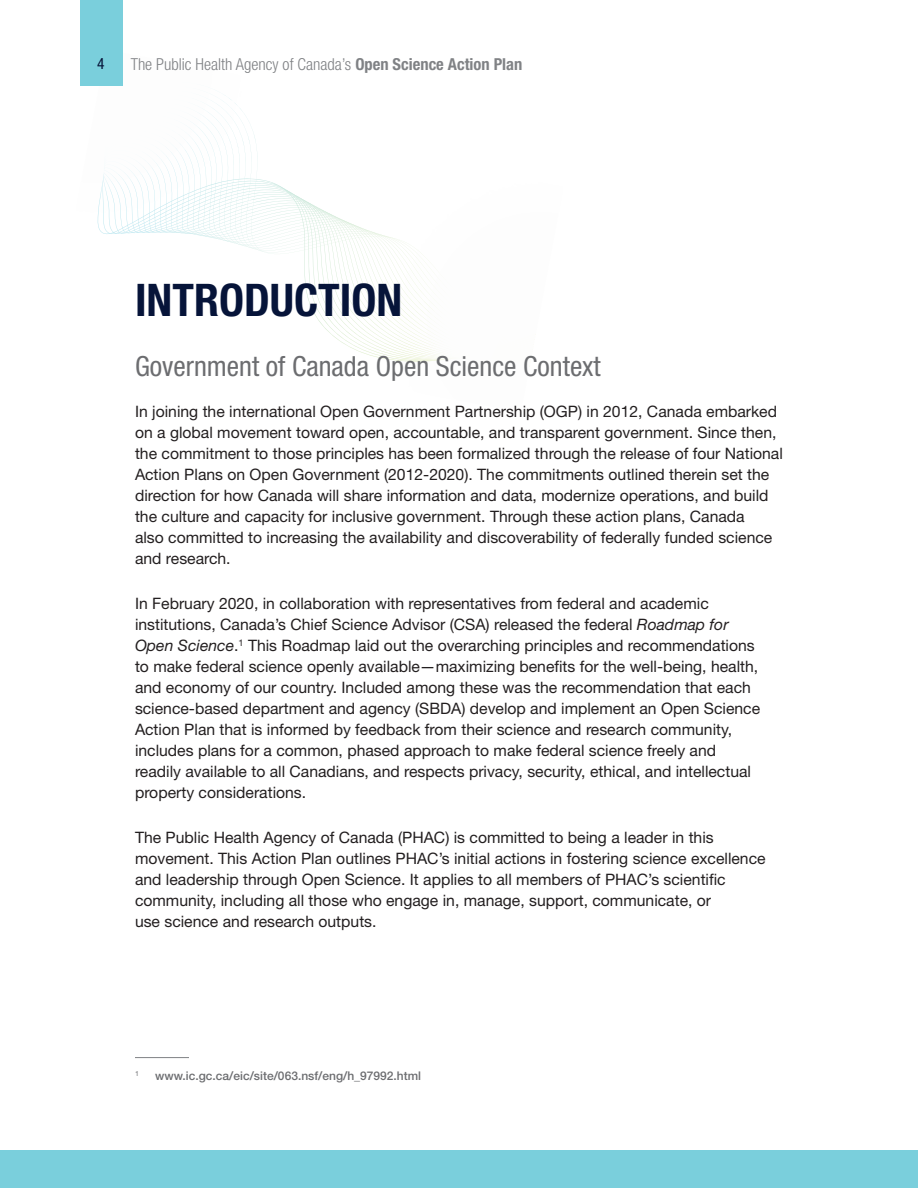
<style>
.page{position:relative;width:918px;height:1188px;background:#fff}
.page>*{position:absolute;margin:0;border:0;box-sizing:border-box;transform-origin:0 0}
.HD_1{font:700 condensed 45px "Helvetica Neue LT Std";color:#061439}
.HD_2{font:condensed 27.75px "Helvetica Neue LT Std";color:#6c6d70}
.t1{font:300 condensed 16.5px "Helvetica Neue LT Std";color:#808285}
.BODY{font:15.75px/21px "Helvetica Neue LT Std";color:#231f20}
.t2{font:condensed 15.45px "Helvetica Neue LT Std";color:#061439}
.Footnotes{font:500 12px "Helvetica Neue LT Std";color:#6c6d70}
.Footnotes-2{font:7.05px "Helvetica Neue LT Std";color:#6c6d70}
.s1{font-weight:700}
.s2{font-style:italic}
</style>
<div class="page">
<svg style="left:268px;top:181px;width:85px;height:168px"></svg>
<img style="left:353px;top:224px;width:177px;height:143px">
<img style="left:97px;top:95px;width:171px;height:158px">
<div style="left:80px;top:0;width:43px;height:86px;background:#7acfdc"></div>
<div style="left:0;top:1150px;width:918px;height:38px;background:#7acfdc"></div>
<hr style="left:135px;top:1057px;width:54px;height:1px;background:#808285">
<p class="t2" style="left:97px;top:55px;width:9px">4</p>
<p class="t1" style="left:131px;top:54px;width:393px">The Public Health Agency of Canada’s <span class="s1">Open Science Action Plan</span></p>
<p class="HD_1" style="left:135px;top:272px;width:269px">INTRODUCTION</p>
<p class="HD_2" style="left:135px;top:350px;width:467px">Government of Canada Open Science Context</p>
<p class="BODY" style="left:135px;top:401px;width:649px">In joining the international Open Government Partnership (OGP) in 2012, Canada embarked on a global movement toward open, accountable, and transparent government. Since then, the commitment to those principles has been formalized through the release of four National Action Plans on Open Government (2012-2020). The commitments outlined therein set the direction for how Canada will share information and data, modernize operations, and build the culture and capacity for inclusive government. Through these action plans, Canada<br>also committed to increasing the availability and discoverability of federally funded science and research.</p>
<p class="BODY" style="left:135px;top:593px;width:627px">In February 2020, in collaboration with representatives from federal and academic institutions, Canada’s Chief Science Advisor (CSA) released the federal <span class="s2">Roadmap for Open Science</span>.<sup>1</sup> This Roadmap laid out the overarching principles and recommendations to make federal science openly available—maximizing benefits for the well-being, health, and economy of our country. Included among these was the recommendation that each science-based department and agency (SBDA) develop and implement an Open Science Action Plan that is informed by feedback from their science and research community, includes plans for a common, phased approach to make federal science freely and readily available to all Canadians, and respects privacy, security, ethical, and intellectual property considerations.</p>
<p class="BODY" style="left:135px;top:827px;width:632px">The Public Health Agency of Canada (PHAC) is committed to being a leader in this movement. This Action Plan outlines PHAC’s initial actions in fostering science excellence and leadership through Open Science. It applies to all members of PHAC’s scientific community, including all those who engage in, manage, support, communicate, or<br>use science and research outputs.</p>
<p class="Footnotes-2" style="left:135px;top:1069px;width:5px">1</p>
<p class="Footnotes" style="left:155px;top:1069px;width:267px">www.ic.gc.ca/eic/site/063.nsf/eng/h_97992.html</p>
</div>
